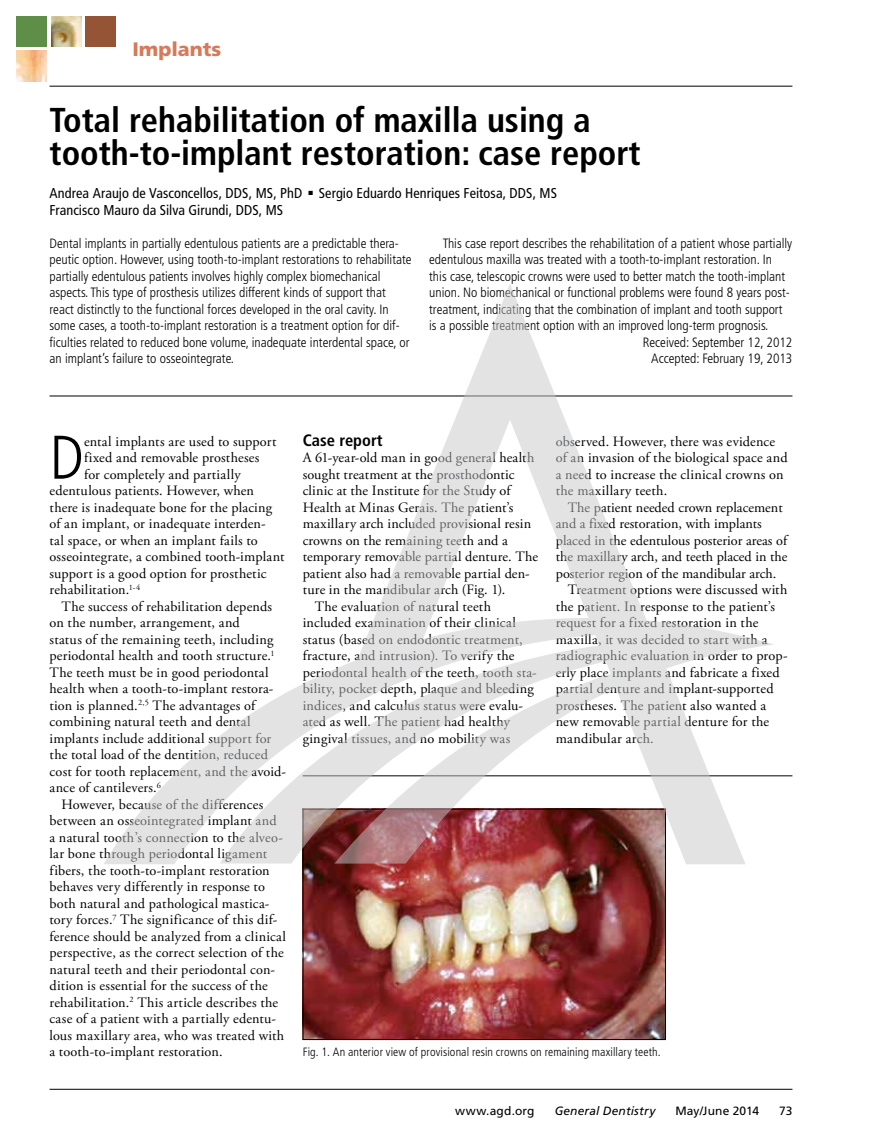
<style>
.page{position:relative;width:878px;height:1148px;background:#fff}
.page>*{position:absolute;margin:0;border:0;box-sizing:border-box;transform-origin:0 0}
.t1{font:300 condensed 61.5px "Frutiger";color:#000}
.t2{font:700 condensed 34.5px/33px "Frutiger";color:#000}
.t3{font:900 19.5px "Frutiger";color:#d57a5b}
.t4{font:700 condensed 16.5px "Frutiger";color:#000}
.t5{font:14.25px/16.5px "Adobe Garamond Pro";letter-spacing:.01em;color:#000}
.t6{font:condensed 14.25px/16.5px "Frutiger";letter-spacing:.005em;color:#000}
.t7{font:300 condensed 13.5px/16.5px "Frutiger";color:#000}
.t8{font:300 condensed 12px "Frutiger";letter-spacing:.01em;color:#000}
.t9{font:12px "Frutiger";letter-spacing:.01em;color:#000}
.t10{font:italic 12px "Frutiger";letter-spacing:.015em;color:#000}
</style>
<div class="page">
<img style="left:305px;top:864px;width:359px;height:174px">
<hr style="left:303px;top:775px;width:489px;height:1px;background:#000">
<hr style="left:50px;top:1089px;width:742px;height:1px;background:#000">
<hr style="left:50px;top:86px;width:742px;height:1px;background:#000">
<div style="left:86px;top:16px;width:30px;height:31px;background:#955436"></div>
<div style="left:17px;top:16px;width:30px;height:31px;background:#5e8e47"></div>
<img style="left:17px;top:51px;width:30px;height:30px">
<img style="left:51px;top:16px;width:30px;height:31px">
<hr style="left:50px;top:396px;width:742px;height:1px;background:#000">
<svg style="left:103px;top:284px;width:671px;height:580px"></svg>
<h3 class="t3" style="left:132px;top:38px;width:90px">Implants</h3>
<h2 class="t2" style="left:50px;top:104px;width:592px">Total rehabilitation of maxilla using a tooth-to-implant restoration: case report</h2>
<p class="t6" style="left:50px;top:185px;width:509px">Andrea Araujo de Vasconcellos, DDS, MS, PhD ■ Sergio Eduardo Henriques Feitosa, DDS, MS<br>Francisco Mauro da Silva Girundi, DDS, MS</p>
<p class="t7" style="left:50px;top:235px;width:363px">Dental implants in partially edentulous patients are a predictable thera&shy;peutic option. However, using tooth-to-implant restorations to rehabilitate partially edentulous patients involves highly complex biomechanical aspects. This type of prosthesis utilizes different kinds of support that react distinctly to the functional forces developed in the oral cavity. In some cases, a tooth-to-implant restoration is a treatment option for dif&shy;ficulties related to reduced bone volume, inadequate interdental space, or an implant’s failure to osseointegrate.</p>
<p class="t7" style="left:442px;top:235px;width:351px">This case report describes the rehabilitation of a patient whose partially</p>
<p class="t7" style="left:429px;top:251px;width:344px">edentulous maxilla was treated with a tooth-to-implant restoration. In</p>
<p class="t7" style="left:429px;top:268px;width:357px">this case, telescopic crowns were used to better match the tooth-implant</p>
<p class="t7" style="left:429px;top:284px;width:362px">union. No biomechanical or functional problems were found 8 years post-</p>
<p class="t7" style="left:429px;top:301px;width:355px">treatment, indicating that the combination of implant and tooth support</p>
<p class="t7" style="left:429px;top:317px;width:341px">is a possible treatment option with an improved long-term prognosis.</p>
<p class="t7" style="left:642px;top:334px;width:151px">Received: September 12, 2012</p>
<p class="t7" style="left:651px;top:350px;width:143px">Accepted: February 19, 2013</p>
<h1 class="t1" style="left:50px;top:422px;width:36px">D</h1>
<p class="t5" style="left:84px;top:433px;width:194px">ental implants are used to support</p>
<p class="t5" style="left:84px;top:450px;width:177px">fixed and removable prostheses</p>
<p class="t5" style="left:84px;top:466px;width:158px">for completely and partially</p>
<p class="t5" style="left:50px;top:483px;width:206px">edentulous patients. However, when</p>
<p class="t5" style="left:50px;top:499px;width:224px">there is inadequate bone for the placing</p>
<p class="t5" style="left:50px;top:516px;width:217px">of an implant, or inadequate interden-</p>
<p class="t5" style="left:50px;top:532px;width:210px">tal space, or when an implant fails to</p>
<p class="t5" style="left:50px;top:549px;width:236px">osseointegrate, a combined tooth-implant</p>
<p class="t5" style="left:50px;top:565px;width:218px">support is a good option for prosthetic</p>
<p class="t5" style="left:50px;top:582px;width:92px">rehabilitation.<sup>1-4</sup></p>
<p class="t5" style="left:62px;top:598px;width:212px">The success of rehabilitation depends</p>
<p class="t5" style="left:50px;top:615px;width:192px">on the number, arrangement, and</p>
<p class="t5" style="left:50px;top:631px;width:225px">status of the remaining teeth, including</p>
<p class="t5" style="left:50px;top:648px;width:227px">periodontal health and tooth structure.<sup>1</sup></p>
<p class="t5" style="left:50px;top:664px;width:221px">The teeth must be in good periodontal</p>
<p class="t5" style="left:50px;top:681px;width:225px">health when a tooth-to-implant restora-</p>
<p class="t5" style="left:50px;top:697px;width:207px">tion is planned.<sup>2,5</sup> The advantages of</p>
<p class="t5" style="left:50px;top:714px;width:203px">combining natural teeth and dental</p>
<p class="t5" style="left:50px;top:730px;width:223px">implants include additional support for</p>
<p class="t5" style="left:50px;top:747px;width:220px">the total load of the dentition, reduced</p>
<p class="t5" style="left:50px;top:763px;width:238px">cost for tooth replacement, and the avoid-</p>
<p class="t5" style="left:50px;top:780px;width:113px">ance of cantilevers.<sup>6</sup></p>
<p class="t5" style="left:61px;top:796px;width:203px">However, because of the differences</p>
<p class="t5" style="left:49px;top:813px;width:229px">between an osseointegrated implant and</p>
<p class="t5" style="left:49px;top:829px;width:235px">a natural tooth’s connection to the alveo-</p>
<p class="t5" style="left:49px;top:846px;width:219px">lar bone through periodontal ligament</p>
<p class="t5" style="left:49px;top:862px;width:222px">fibers, the tooth-to-implant restoration</p>
<p class="t5" style="left:49px;top:879px;width:217px">behaves very differently in response to</p>
<p class="t5" style="left:49px;top:895px;width:221px">both natural and pathological mastica-</p>
<p class="t5" style="left:49px;top:912px;width:229px">tory forces.<sup>7</sup> The significance of this dif-</p>
<p class="t5" style="left:49px;top:928px;width:238px">ference should be analyzed from a clinical</p>
<p class="t5" style="left:49px;top:945px;width:236px">perspective, as the correct selection of the</p>
<p class="t5" style="left:49px;top:961px;width:227px">natural teeth and their periodontal con-</p>
<p class="t5" style="left:49px;top:978px;width:220px">dition is essential for the success of the</p>
<p class="t5" style="left:49px;top:994px;width:230px">rehabilitation.<sup>2</sup> This article describes the</p>
<p class="t5" style="left:49px;top:1011px;width:228px">case of a patient with a partially edentu-</p>
<p class="t5" style="left:49px;top:1027px;width:236px">lous maxillary area, who was treated with</p>
<p class="t5" style="left:49px;top:1044px;width:175px">a tooth-to-implant restoration.</p>
<p class="t4" style="left:303px;top:430px;width:81px">Case report</p>
<p class="t5" style="left:303px;top:450px;width:233px">A 61-year-old man in good general health</p>
<p class="t5" style="left:303px;top:466px;width:213px">sought treatment at the prosthodontic</p>
<p class="t5" style="left:303px;top:483px;width:209px">clinic at the Institute for the Study of</p>
<p class="t5" style="left:303px;top:499px;width:212px">Health at Minas Gerais. The patient’s</p>
<p class="t5" style="left:303px;top:516px;width:230px">maxillary arch included provisional resin</p>
<p class="t5" style="left:303px;top:532px;width:207px">crowns on the remaining teeth and a</p>
<p class="t5" style="left:303px;top:549px;width:237px">temporary removable partial denture. The</p>
<p class="t5" style="left:303px;top:565px;width:228px">patient also had a removable partial den-</p>
<p class="t5" style="left:303px;top:582px;width:204px">ture in the mandibular arch (Fig. 1).</p>
<p class="t5" style="left:314px;top:598px;width:178px">The evaluation of natural teeth</p>
<p class="t5" style="left:303px;top:615px;width:215px">included examination of their clinical</p>
<p class="t5" style="left:303px;top:631px;width:222px">status (based on endodontic treatment,</p>
<p class="t5" style="left:303px;top:648px;width:213px">fracture, and intrusion). To verify the</p>
<p class="t5" style="left:303px;top:664px;width:236px">periodontal health of the teeth, tooth sta-</p>
<p class="t5" style="left:303px;top:681px;width:233px">bility, pocket depth, plaque and bleeding</p>
<p class="t5" style="left:303px;top:697px;width:222px">indices, and calculus status were evalu-</p>
<p class="t5" style="left:303px;top:714px;width:209px">ated as well. The patient had healthy</p>
<p class="t5" style="left:303px;top:730px;width:209px">gingival tissues, and no mobility was</p>
<p class="t5" style="left:555px;top:433px;width:233px">observed. However, there was evidence of an invasion of the biological space and a need to increase the clinical crowns on the maxillary teeth.</p>
<p class="t5" style="left:567px;top:499px;width:216px">The patient needed crown replacement</p>
<p class="t5" style="left:555px;top:516px;width:207px">and a fixed restoration, with implants</p>
<p class="t5" style="left:555px;top:532px;width:233px">placed in the edentulous posterior areas of</p>
<p class="t5" style="left:555px;top:549px;width:233px">the maxillary arch, and teeth placed in the</p>
<p class="t5" style="left:555px;top:565px;width:222px">posterior region of the mandibular arch.</p>
<p class="t5" style="left:567px;top:582px;width:221px">Treatment options were discussed with</p>
<p class="t5" style="left:555px;top:598px;width:221px">the patient. In response to the patient’s</p>
<p class="t5" style="left:555px;top:615px;width:204px">request for a fixed restoration in the</p>
<p class="t5" style="left:555px;top:631px;width:213px">maxilla, it was decided to start with a</p>
<p class="t5" style="left:555px;top:648px;width:233px">radiographic evaluation in order to prop-</p>
<p class="t5" style="left:555px;top:664px;width:225px">erly place implants and fabricate a fixed</p>
<p class="t5" style="left:555px;top:681px;width:219px">partial denture and implant-supported</p>
<p class="t5" style="left:555px;top:697px;width:212px">prostheses. The patient also wanted a</p>
<p class="t5" style="left:555px;top:714px;width:215px">new removable partial denture for the</p>
<p class="t5" style="left:555px;top:730px;width:99px">mandibular arch.</p>
<p class="t8" style="left:303px;top:1045px;width:359px">Fig. 1. An anterior view of provisional resin crowns on remaining maxillary teeth.</p>
<p class="t9" style="left:455px;top:1104px;width:81px">www.agd.org</p>
<p class="t10" style="left:554px;top:1104px;width:102px">General Dentistry</p>
<p class="t9" style="left:675px;top:1104px;width:85px">May/June 2014</p>
<p class="t9" style="left:779px;top:1104px;width:15px">73</p>
</div>
